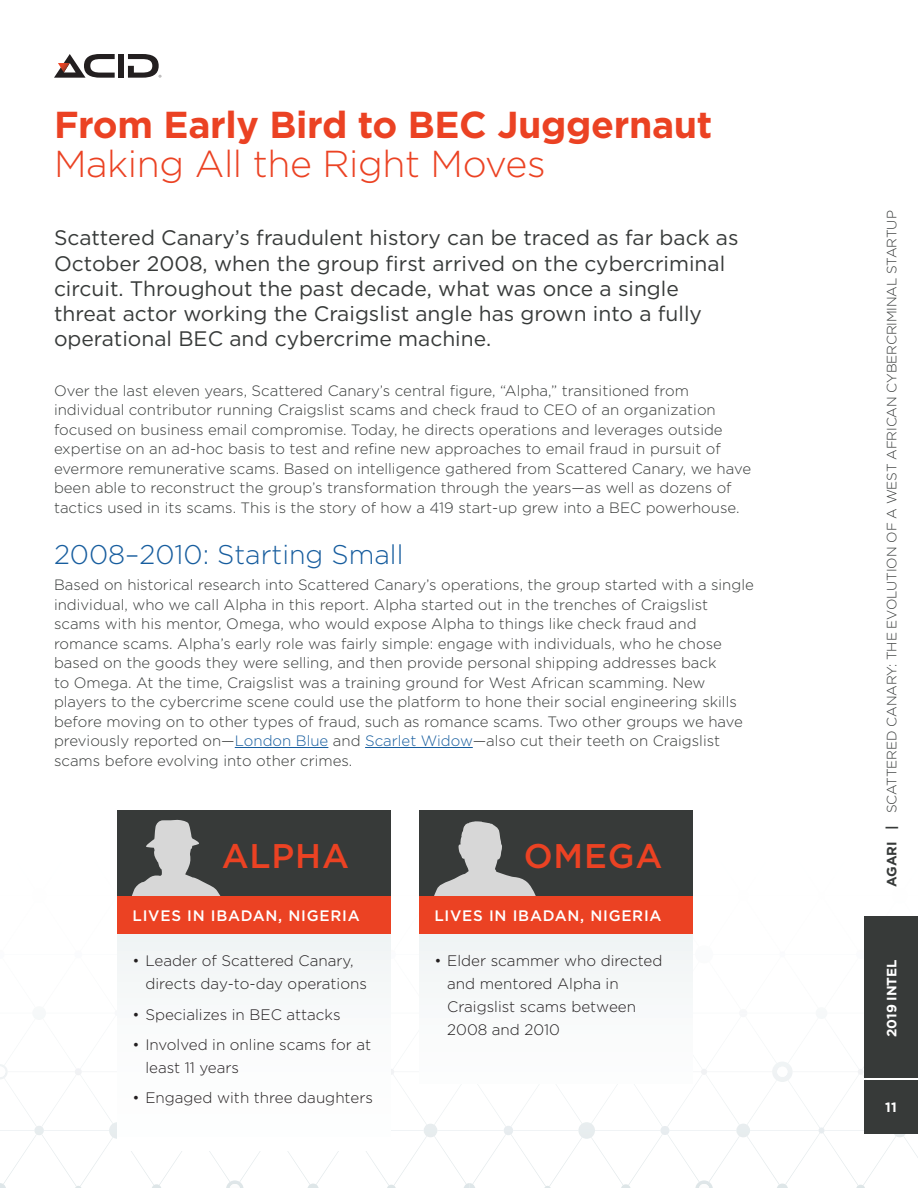
<style>
.page{position:relative;width:918px;height:1188px;background:#fff}
.page>*{position:absolute;margin:0;border:0;box-sizing:border-box;transform-origin:0 0}
.headline_ltr{font:700 37.5px/39px "Gotham";letter-spacing:-.01em;color:#eb4223}
.t1{font:500 34.2px "Gotham";letter-spacing:.025em;color:#eb4223}
.subhead_ltr{font:300 27px "Gotham";color:#175d9e}
.intro_ltr{font:21px/25.2px "Gotham";color:#373a39}
.t2{font:300 15.15px/22.8px "Gotham";color:#231f20}
.t3{font:500 15.15px "Gotham";letter-spacing:.05em;color:#fff}
.body_ltr{font:300 15px/19.5px "Gotham";color:#373a39}
.t4{font:300 13.5px "Gotham";letter-spacing:-.01em;color:#373a39}
.t5{font:700 13.5px "Gotham";letter-spacing:-.01em;color:#fff}
.s1{font-weight:300}
.s2{color:#175d9e}
.s3{font-weight:700}
</style>
<div class="page">
<img style="left:393px;top:1062px;width:68px;height:62px">
<img style="left:42px;top:1077px;width:33px;height:49px">
<img style="left:6px;top:1081px;width:30px;height:45px">
<img style="left:81px;top:1076px;width:31px;height:46px">
<img style="left:80px;top:1139px;width:32px;height:47px">
<img style="left:4px;top:1135px;width:73px;height:51px">
<img style="left:131px;top:1151px;width:51px;height:33px">
<img style="left:209px;top:1151px;width:51px;height:29px">
<img style="left:287px;top:1151px;width:52px;height:33px">
<svg style="left:34px;top:1126px;width:10px;height:9px"></svg>
<img style="left:109px;top:1122px;width:8px;height:17px">
<svg style="left:424px;top:1124px;width:13px;height:13px"></svg>
<svg style="left:152px;top:1184px;width:9px;height:4px"></svg>
<img style="left:226px;top:1180px;width:18px;height:8px">
<svg style="left:308px;top:1184px;width:11px;height:4px"></svg>
<svg style="left:387px;top:1185px;width:9px;height:3px"></svg>
<svg style="left:75px;top:1068px;width:7px;height:7px"></svg>
<svg style="left:391px;top:1069px;width:3px;height:6px"></svg>
<svg style="left:230px;top:1184px;width:10px;height:4px"></svg>
<svg style="left:0;top:1183px;width:6px;height:5px"></svg>
<img style="left:0;top:1064px;width:8px;height:15px">
<svg style="left:0;top:1066px;width:5px;height:11px"></svg>
<img style="left:511px;top:1085px;width:28px;height:41px">
<img style="left:477px;top:1084px;width:29px;height:42px">
<img style="left:556px;top:1084px;width:62px;height:38px">
<img style="left:634px;top:1075px;width:68px;height:51px">
<img style="left:706px;top:1075px;width:69px;height:49px">
<img style="left:789px;top:1076px;width:69px;height:51px">
<img style="left:549px;top:1139px;width:32px;height:47px">
<img style="left:473px;top:1135px;width:73px;height:51px">
<img style="left:904px;top:1137px;width:14px;height:21px">
<svg style="left:504px;top:1126px;width:9px;height:9px"></svg>
<img style="left:578px;top:1122px;width:17px;height:17px">
<svg style="left:660px;top:1126px;width:9px;height:9px"></svg>
<img style="left:736px;top:1124px;width:14px;height:13px">
<svg style="left:819px;top:1127px;width:6px;height:7px"></svg>
<img style="left:894px;top:1134px;width:11px;height:3px">
<svg style="left:544px;top:1186px;width:7px;height:2px"></svg>
<svg style="left:621px;top:1184px;width:10px;height:4px"></svg>
<img style="left:695px;top:1180px;width:18px;height:8px">
<svg style="left:777px;top:1184px;width:11px;height:4px"></svg>
<svg style="left:856px;top:1185px;width:9px;height:3px"></svg>
<svg style="left:701px;top:1069px;width:6px;height:6px"></svg>
<img style="left:772px;top:1062px;width:21px;height:20px">
<svg style="left:858px;top:1069px;width:5px;height:6px"></svg>
<svg style="left:699px;top:1184px;width:10px;height:4px"></svg>
<svg style="left:777px;top:1067px;width:11px;height:10px"></svg>
<svg style="left:464px;top:1183px;width:11px;height:5px"></svg>
<div style="left:864px;top:1080px;width:54px;height:54px;background:#373a39"></div>
<div style="left:864px;top:916px;width:54px;height:162px;background:#373a39"></div>
<div style="left:118px;top:54px;width:6px;height:24px;background:#231f20"></div>
<svg style="left:128px;top:54px;width:33px;height:24px"></svg>
<svg style="left:54px;top:54px;width:61px;height:24px"></svg>
<hr style="left:235px;top:747px;width:93px;height:1px;background:#175d9e">
<hr style="left:365px;top:747px;width:108px;height:1px;background:#175d9e">
<div style="left:117px;top:811px;width:274px;height:85px;background:#373a39"></div>
<svg style="left:132px;top:820px;width:89px;height:76px"></svg>
<div style="left:117px;top:896px;width:274px;height:38px;background:#eb4223"></div>
<div style="left:117px;top:934px;width:274px;height:217px;background:#fafbfb"></div>
<div style="left:419px;top:811px;width:274px;height:85px;background:#373a39"></div>
<svg style="left:434px;top:821px;width:102px;height:75px"></svg>
<div style="left:419px;top:896px;width:274px;height:38px;background:#eb4223"></div>
<div style="left:419px;top:934px;width:274px;height:149px;background:#f7f9fa"></div>
<p class="headline_ltr" style="left:54px;top:105px;width:660px">From Early Bird to BEC Juggernaut<br><span class="s1">Making All the Right Moves</span></p>
<p class="intro_ltr" style="left:54px;top:225px;width:686px">Scattered Canary’s fraudulent history can be traced as far back as October 2008, when the group first arrived on the cybercriminal circuit. Throughout the past decade, what was once a single threat actor working the Craigslist angle has grown into a fully operational BEC and cybercrime machine.</p>
<p class="body_ltr" style="left:54px;top:380px;width:699px">Over the last eleven years, Scattered Canary’s central figure, “Alpha,” transitioned from individual contributor running Craigslist scams and check fraud to CEO of an organization focused on business email compromise. Today, he directs operations and leverages outside expertise on an ad-hoc basis to test and refine new approaches to email fraud in pursuit of evermore remunerative scams. Based on intelligence gathered from Scattered Canary, we have been able to reconstruct the group’s transformation through the years—as well as dozens of tactics used in its scams. This is the story of how a 419 start-up grew into a BEC powerhouse.</p>
<p class="subhead_ltr" style="left:54px;top:537px;width:351px">2008–2010: Starting Small</p>
<p class="body_ltr" style="left:54px;top:575px;width:701px">Based on historical research into Scattered Canary’s operations, the group started with a single individual, who we call Alpha in this report. Alpha started out in the trenches of Craigslist scams with his mentor, Omega, who would expose Alpha to things like check fraud and romance scams. Alpha’s early role was fairly simple: engage with individuals, who he chose based on the goods they were selling, and then provide personal shipping addresses back<br>to Omega. At the time, Craigslist was a training ground for West African scamming. New players to the cybercrime scene could use the platform to hone their social engineering skills before moving on to other types of fraud, such as romance scams. Two other groups we have previously reported on—<span class="s2">London Blue</span> and <span class="s2">Scarlet Widow</span>—also cut their teeth on Craigslist scams before evolving into other crimes.</p>
<p class="t1" style="left:222px;top:834px;width:129px">ALPHA</p>
<p class="t3" style="left:133px;top:906px;width:229px">LIVES IN IBADAN, NIGERIA</p>
<p class="t2" style="left:145px;top:949px;width:223px;text-indent:-13px">• Leader of Scattered Canary, directs day-to-day operations</p>
<p class="t2" style="left:133px;top:1002px;width:210px">• Specializes in BEC attacks</p>
<p class="t2" style="left:145px;top:1033px;width:227px;text-indent:-13px">• Involved in online scams for at least 11 years</p>
<p class="t2" style="left:133px;top:1086px;width:242px">• Engaged with three daughters</p>
<p class="t1" style="left:524px;top:834px;width:140px">OMEGA</p>
<p class="t3" style="left:434px;top:906px;width:229px">LIVES IN IBADAN, NIGERIA</p>
<p class="t2" style="left:447px;top:949px;width:217px;text-indent:-13px">• Elder scammer who directed and mentored Alpha in<br>Craigslist scams between<br>2008 and 2010</p>
<p class="t4" style="left:883px;top:886px;width:678px;rotate:-90deg"><span class="s3">AGARI |</span> SCATTERED CANARY: THE EVOLUTION OF A WEST AFRICAN CYBERCRIMINAL STARTUP</p>
<p class="t5" style="left:883px;top:1037px;width:79px;rotate:-90deg">2019 INTEL</p>
<p class="t5" style="left:885px;top:1099px;width:13px">11</p>
</div>
